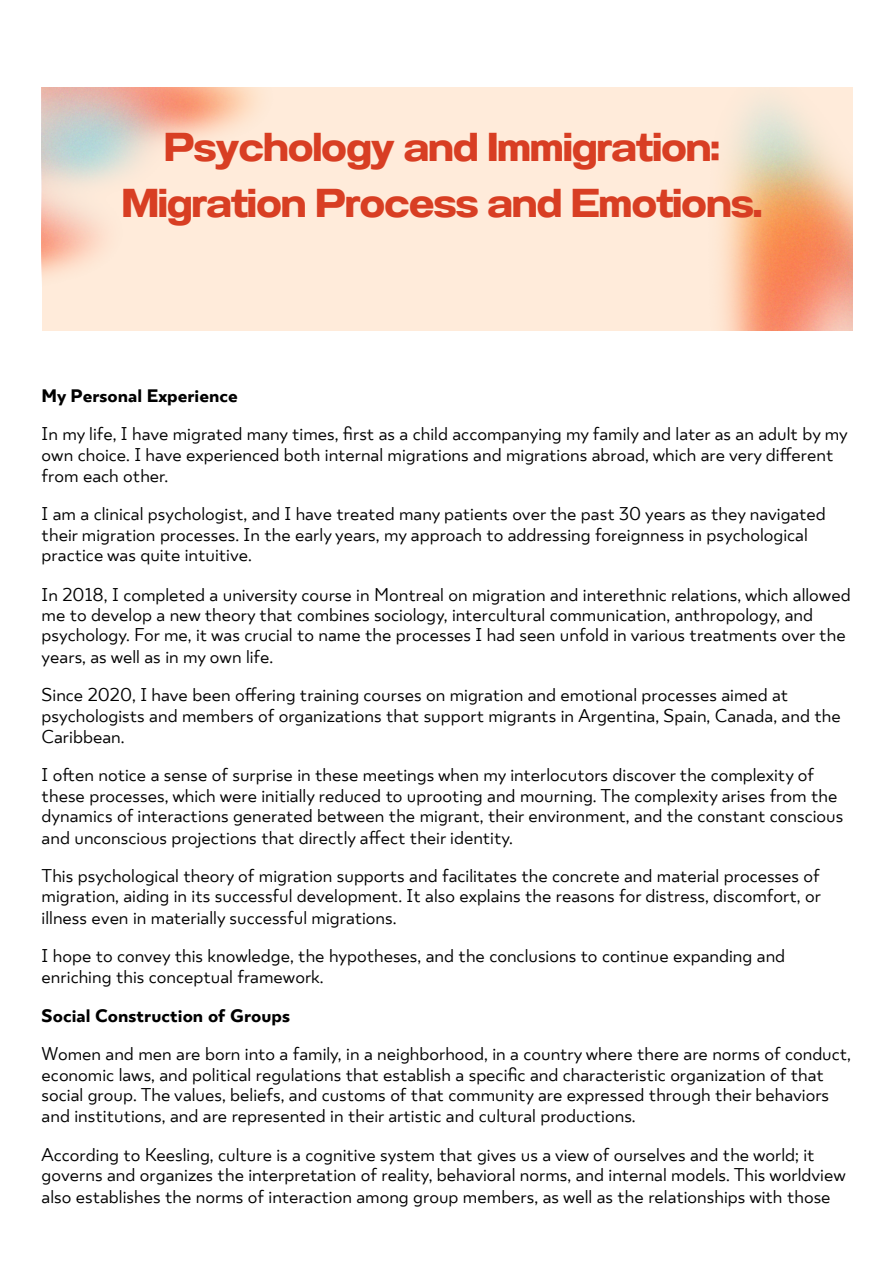
<style>
.page{position:relative;width:894px;height:1263px;background:#fff}
.page>*{position:absolute;margin:0;border:0;box-sizing:border-box;transform-origin:0 0}
.t1{font:40.35px/56.2px "Anantason Bold Wd 125";letter-spacing:-.03em;color:#d83e23;text-align:center}
.t2{font:18px/20.9px "TT Smalls";color:#000}
.t3{font:700 18px "TT Smalls";color:#000}
</style>
<div class="page">
<div style="left:42px;top:88px;width:810px;height:243px;background:#ffebda"></div>
<img style="left:720px;top:99px;width:132px;height:232px">
<p class="t1" style="left:122px;top:119px;width:642px">Psychology and Immigration:<br>Migration Process and Emotions.</p>
<h1 class="t3" style="left:42px;top:388px;width:197px">My Personal Experience</h1>
<p class="t2" style="left:42px;top:425px;width:807px">In my life, I have migrated many times, first as a child accompanying my family and later as an adult by my own choice. I have experienced both internal migrations and migrations abroad, which are very different from each other.</p>
<p class="t2" style="left:42px;top:505px;width:785px">I am a clinical psychologist, and I have treated many patients over the past 30 years as they navigated their migration processes. In the early years, my approach to addressing foreignness in psychological practice was quite intuitive.</p>
<p class="t2" style="left:42px;top:586px;width:810px">In 2018, I completed a university course in Montreal on migration and interethnic relations, which allowed me to develop a new theory that combines sociology, intercultural communication, anthropology, and psychology. For me, it was crucial to name the processes I had seen unfold in various treatments over the years, as well as in my own life.</p>
<p class="t2" style="left:42px;top:686px;width:800px">Since 2020, I have been offering training courses on migration and emotional processes aimed at psychologists and members of organizations that support migrants in Argentina, Spain, Canada, and the<br>Caribbean.</p>
<p class="t2" style="left:42px;top:765px;width:803px">I often notice a sense of surprise in these meetings when my interlocutors discover the complexity of these processes, which were initially reduced to uprooting and mourning. The complexity arises from the dynamics of interactions generated between the migrant, their environment, and the constant conscious and unconscious projections that directly affect their identity.</p>
<p class="t2" style="left:42px;top:867px;width:780px;text-align:justify">This psychological theory of migration supports and facilitates the concrete and material processes of migration, aiding in its successful development. It also explains the reasons for distress, discomfort, or illness even in materially successful migrations.</p>
<p class="t2" style="left:42px;top:946px;width:745px;line-height:21.3px">I hope to convey this knowledge, the hypotheses, and the conclusions to continue expanding and enriching this conceptual framework.</p>
<h1 class="t3" style="left:42px;top:1008px;width:250px">Social Construction of Groups</h1>
<p class="t2" style="left:42px;top:1045px;width:810px">Women and men are born into a family, in a neighborhood, in a country where there are norms of conduct, economic laws, and political regulations that establish a specific and characteristic organization of that social group. The values, beliefs, and customs of that community are expressed through their behaviors and institutions, and are represented in their artistic and cultural productions.</p>
<p class="t2" style="left:42px;top:1146px;width:805px">According to Keesling, culture is a cognitive system that gives us a view of ourselves and the world; it governs and organizes the interpretation of reality, behavioral norms, and internal models. This worldview also establishes the norms of interaction among group members, as well as the relationships with those</p>
</div>
